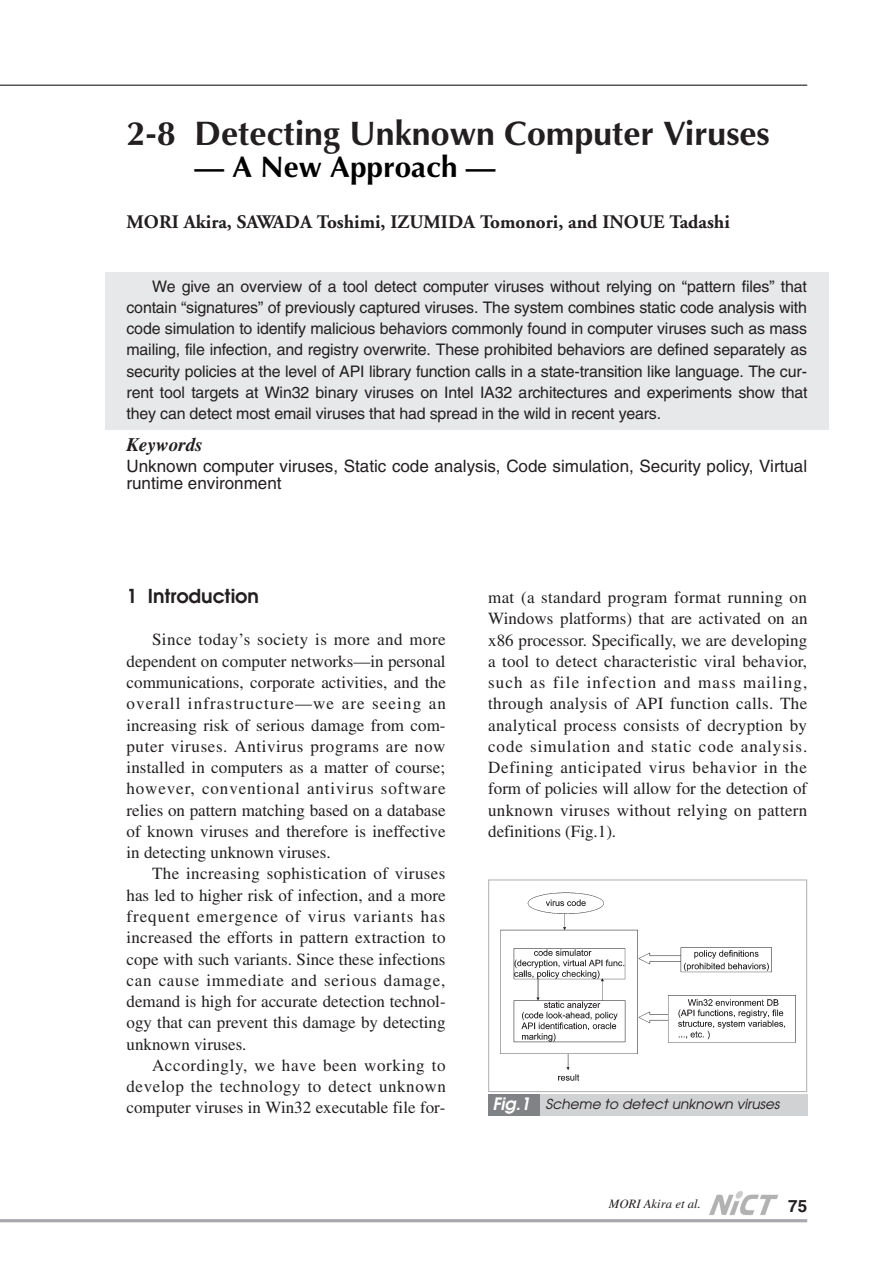
<style>
.page{position:relative;width:893px;height:1262px;background:#fff}
.page>*{position:absolute;margin:0;border:0;box-sizing:border-box;transform-origin:0 0}
.t1{font:700 34.05px "Optima";color:#231f20}
.t2{font:700 29.7px "Optima";color:#000}
.t3{font:700 19.2px "Adobe Garamond";color:#231f20}
.t4{font:600 19.2px "Avant Garde";color:#231f20}
.t5{font:italic 700 19.2px "Times";color:#231f20}
.t6{font:16.95px/21.3px "Times";color:#231f20;text-align:justify}
.t7{font:16.95px/17px "Helvetica";color:#231f20}
.t8{font:700 16.95px "Helvetica";color:#231f20}
.t9{font:15.9px/21.3px "Helvetica";letter-spacing:-.01em;color:#231f20;text-align:justify}
.t10{font:italic 13.8px "Avant Garde";color:#231f20}
.t11{font:italic 12.75px "Times";color:#231f20}
.s1{font-size:34.05px;color:#fff}
.s2{font-weight:600;font-size:16.95px;color:#fff}
</style>
<div class="page">
<hr style="left:0;top:85px;width:807px;height:1px;background:#000">
<hr style="left:0;top:1219px;width:807px;height:3px;background:#a8a9ad">
<img style="left:709px;top:1191px;width:69px;height:24px">
<div style="left:105px;top:272px;width:723px;height:157px;background:#e7e8e9"></div>
<img style="left:500px;top:892px;width:296px;height:189px">
<div style="left:488px;top:879px;width:319px;height:213px;border:1px solid #b3b3b3"></div>
<div style="left:488px;top:1094px;width:319px;height:21px;background:#d1d2d4"></div>
<div style="left:488px;top:1094px;width:51px;height:21px;background:#808285"></div>
<h1 class="t1" style="left:126px;top:119px;width:644px">2-8 Detecting Unknown Computer Viruses</h1>
<h2 class="t2" style="left:126px;top:154px;width:370px"><span class="s1">2-5</span> — A New Approach —</h2>
<p class="t3" style="left:126px;top:214px;width:604px">MORI Akira, SAWADA Toshimi, IZUMIDA Tomonori, and INOUE Tadashi</p>
<p class="t9" style="left:126px;top:277px;width:682px;text-indent:26px">We give an overview of a tool detect computer viruses without relying on “pattern files” that contain “signatures” of previously captured viruses. The system combines static code analysis with code simulation to identify malicious behaviors commonly found in computer viruses such as mass mailing, file infection, and registry overwrite. These prohibited behaviors are defined separately as security policies at the level of API library function calls in a state-transition like language. The cur&shy;rent tool targets at Win32 binary viruses on Intel IA32 architectures and experiments show that they can detect most email viruses that had spread in the wild in recent years.</p>
<p class="t5" style="left:126px;top:437px;width:78px">Keywords</p>
<p class="t7" style="left:126px;top:459px;width:682px">Unknown computer viruses, Static code analysis, Code simulation, Security policy, Virtual runtime environment</p>
<p class="t4" style="left:126px;top:589px;width:134px">1 Introduction</p>
<p class="t6" style="left:126px;top:631px;width:321px;text-indent:26px">Since today’s society is more and more dependent on computer networks—in personal communications, corporate activities, and the overall infrastructure—we are seeing an increasing risk of serious damage from com&shy;puter viruses. Antivirus programs are now installed in computers as a matter of course; however, conventional antivirus software relies on pattern matching based on a database of known viruses and therefore is ineffective in detecting unknown viruses.</p>
<p class="t6" style="left:126px;top:864px;width:320px;text-indent:26px">The increasing sophistication of viruses has led to higher risk of infection, and a more frequent emergence of virus variants has increased the efforts in pattern extraction to cope with such variants. Since these infections can cause immediate and serious damage, demand is high for accurate detection technol&shy;ogy that can prevent this damage by detecting unknown viruses.</p>
<p class="t6" style="left:126px;top:1056px;width:321px;text-indent:26px">Accordingly, we have been working to develop the technology to detect unknown computer viruses in Win32 executable file for-</p>
<p class="t6" style="left:488px;top:588px;width:321px">mat (a standard program format running on Windows platforms) that are activated on an x86 processor. Specifically, we are developing a tool to detect characteristic viral behavior, such as file infection and mass mailing, through analysis of API function calls. The analytical process consists of decryption by code simulation and static code analysis.<br>Defining anticipated virus behavior in the form of policies will allow for the detection of unknown viruses without relying on pattern definitions (Fig.1).</p>
<p class="t10" style="left:492px;top:1098px;width:288px"><span class="s2">Fig.1</span> Scheme to detect unknown viruses</p>
<p class="t11" style="left:608px;top:1199px;width:94px">MORI Akira et al.</p>
<p class="t8" style="left:788px;top:1199px;width:20px">75</p>
</div>
